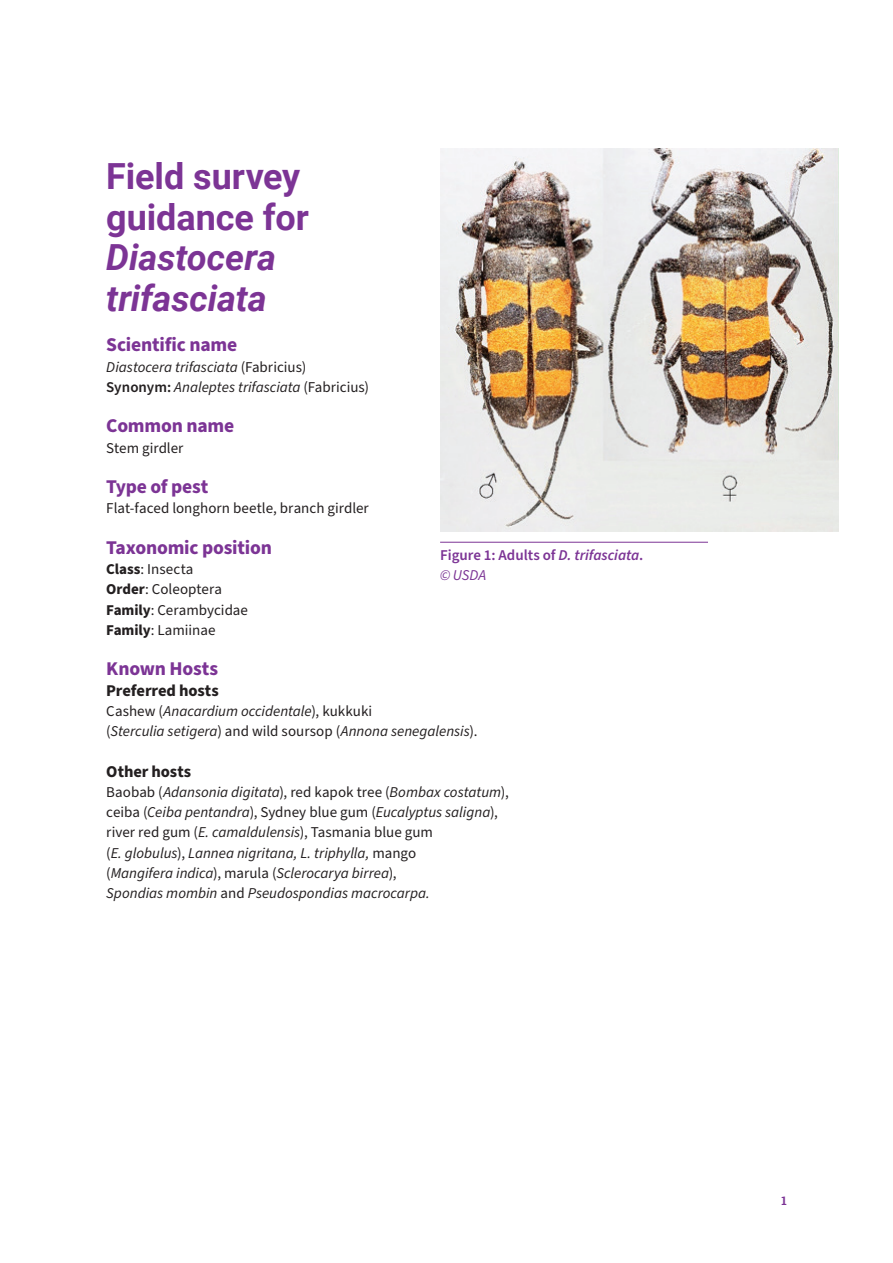
<style>
.page{position:relative;width:893px;height:1263px;background:#fff}
.page>*{position:absolute;margin:0;border:0;box-sizing:border-box;transform-origin:0 0}
.t1{font:700 36px/40.5px "Roboto";color:#7c3495}
.t2{font:italic 700 36px/40.5px "Roboto";letter-spacing:-.005em;color:#7c3495}
.t3{font:700 19.5px "Source Sans Pro";letter-spacing:-.01em;color:#7c3495}
.t4{font:700 16.5px "Source Sans Pro";letter-spacing:-.005em;color:#231f20}
.t5{font:italic 15px/20.2px "Source Sans Pro";color:#231f20}
.t6{font:15px/20.2px "Source Sans Pro";color:#231f20}
.t7{font:600 15px/20.2px "Source Sans Pro";letter-spacing:-.005em;color:#7c3495}
.t8{font:700 12px "Roboto Slab";color:#7c3495}
.s1{font-style:normal}
.s2{font-weight:600;font-style:normal}
.s3{font-weight:700}
.s4{font-style:italic}
.s5{font-weight:400;font-style:italic}
</style>
<div class="page">
<hr style="left:440px;top:542px;width:268px;height:1px;background:#7c3495">
<img style="left:440px;top:149px;width:399px;height:382px">
<h1 class="t1" style="left:106px;top:155px;width:204px">Field survey guidance for</h1>
<h1 class="t2" style="left:106px;top:236px;width:171px">Diastocera trifasciata</h1>
<h2 class="t3" style="left:106px;top:332px;width:132px">Scientific name</h2>
<p class="t5" style="left:106px;top:357px;width:264px">Diastocera trifasciata <span class="s1">(Fabricius)<br></span><span class="s2">Synonym:</span> Analeptes trifasciata <span class="s1">(Fabricius)</span></p>
<h2 class="t3" style="left:106px;top:413px;width:130px">Common name</h2>
<p class="t6" style="left:106px;top:438px;width:79px">Stem girdler</p>
<h2 class="t3" style="left:106px;top:473px;width:104px">Type of pest</h2>
<p class="t6" style="left:106px;top:499px;width:264px">Flat-faced longhorn beetle, branch girdler</p>
<h2 class="t3" style="left:106px;top:534px;width:167px">Taxonomic position</h2>
<p class="t6" style="left:106px;top:559px;width:143px"><span class="s3">Class</span>: Insecta<br><span class="s3">Order</span>: Coleoptera<br><span class="s3">Family</span>: Cerambycidae<br><span class="s3">Family</span>: Lamiinae</p>
<h2 class="t3" style="left:106px;top:656px;width:113px">Known Hosts</h2>
<p class="t4" style="left:106px;top:679px;width:114px">Preferred hosts</p>
<p class="t5" style="left:106px;top:701px;width:371px"><span class="s1">Cashew (</span>Anacardium occidentale<span class="s1">), kukkuki<br>(</span>Sterculia setigera<span class="s1">) and wild soursop (</span>Annona senegalensis<span class="s1">).</span></p>
<p class="t4" style="left:106px;top:760px;width:86px">Other hosts</p>
<p class="t5" style="left:106px;top:782px;width:404px"><span class="s1">Baobab (</span>Adansonia digitata<span class="s1">), red kapok tree (</span>Bombax costatum<span class="s1">), ceiba (</span>Ceiba pentandra<span class="s1">), Sydney blue gum (</span>Eucalyptus saligna<span class="s1">), river red gum (</span>E. camaldulensis<span class="s1">), Tasmania blue gum<br>(</span>E. globulus<span class="s1">),</span> Lannea nigritana, L. triphylla, <span class="s1">mango<br>(</span>Mangifera indica<span class="s1">), marula (</span>Sclerocarya birrea<span class="s1">),<br></span>Spondias mombin <span class="s1">and</span> Pseudospondias macrocarpa.</p>
<p class="t7" style="left:440px;top:545px;width:205px">Figure 1: Adults of <span class="s4">D. trifasciata</span>. <span class="s5">© USDA</span></p>
<p class="t8" style="left:781px;top:1193px;width:7px">1</p>
</div>
